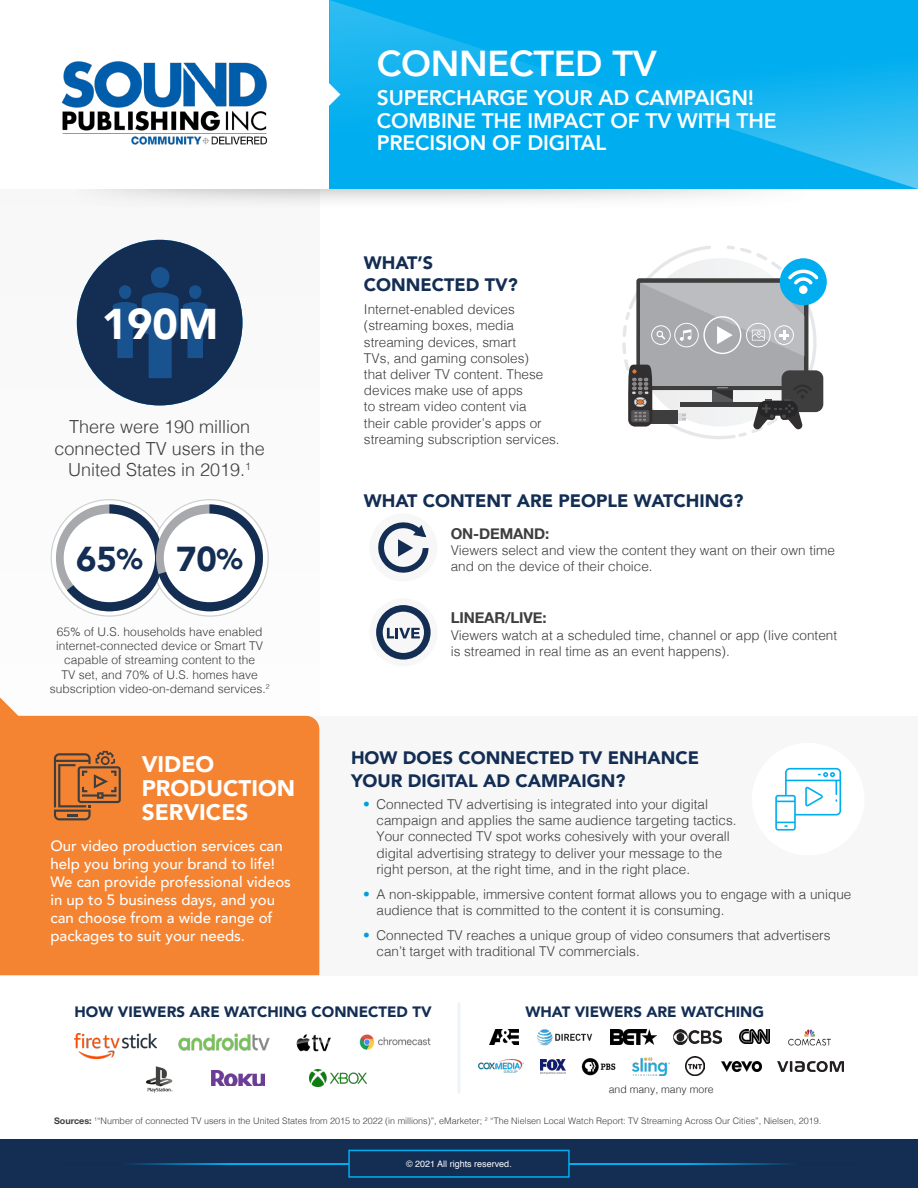
<style>
.page{position:relative;width:918px;height:1188px;background:#fff}
.page>*{position:absolute;margin:0;border:0;box-sizing:border-box;transform-origin:0 0}
.t1{font:900 42.9px "Avenir";color:#fff}
.t2{font:800 36px "Avenir";letter-spacing:-.01em;color:#fff}
.t3{font:900 34.5px "Avenir";color:#132d53}
.t4{font:900 22.5px/24px "Avenir";color:#fff}
.t5{font:800 21px/22.5px "Avenir";letter-spacing:-.01em;color:#fff}
.t6{font:900 18px/22.5px "Avenir";color:#132d53}
.t7{font:300 18px/21.6px "Helvetica";color:#3e3e3f;text-align:center}
.t8{font:500 15px/18px "Avenir";color:#fff}
.t9{font:900 15px "Avenir";color:#132d53}
.t10{font:700 15px "Helvetica Neue";letter-spacing:-.01em;color:#3e3e3f}
.t11{font:300 13.5px/16.2px "Helvetica";color:#3e3e3f}
.t12{font:300 12px/14.4px "Helvetica";color:#3e3e3f;text-align:center}
.t13{font:300 10.5px "Helvetica";color:#312f30}
.t14{font:300 9px "Helvetica";color:#3e3e3f}
.t15{font:9px "Helvetica";color:#fff}
.s1{font-size:28.5px}
.s2{color:#009fda}
.s3{font-family:"Helvetica Neue";font-weight:700}
</style>
<div class="page">
<div style="left:0;top:189px;width:319px;height:699px;background:#fafafa"></div>
<div style="left:0;top:716px;width:918px;height:259px;background:#f7f7f8"></div>
<svg style="left:780px;top:258px;width:47px;height:47px"></svg>
<svg style="left:622px;top:245px;width:201px;height:194px"></svg>
<div style="left:369px;top:513px;width:68px;height:69px;background:#f7f7f8;border-radius:50%"></div>
<svg style="left:378px;top:522px;width:51px;height:51px"></svg>
<div style="left:369px;top:598px;width:68px;height:68px;background:#f7f7f8;border-radius:50%"></div>
<svg style="left:387px;top:628px;width:33px;height:10px"></svg>
<div style="left:376px;top:605px;width:55px;height:55px;border:7px solid #132d53;border-radius:50%"></div>
<hr style="left:458px;top:1004px;width:2px;height:88px;background:#ebf5f9">
<img style="left:211px;top:1070px;width:53px;height:16px">
<img style="left:146px;top:1066px;width:27px;height:27px">
<img style="left:309px;top:1070px;width:58px;height:17px">
<img style="left:75px;top:1034px;width:82px;height:24px">
<img style="left:178px;top:1034px;width:92px;height:16px">
<img style="left:297px;top:1034px;width:34px;height:18px">
<img style="left:359px;top:1034px;width:72px;height:16px">
<img style="left:490px;top:1030px;width:29px;height:15px">
<img style="left:537px;top:1029px;width:56px;height:17px">
<img style="left:611px;top:1030px;width:45px;height:14px">
<img style="left:674px;top:1030px;width:48px;height:14px">
<img style="left:739px;top:1030px;width:30px;height:13px">
<img style="left:788px;top:1029px;width:43px;height:17px">
<img style="left:479px;top:1059px;width:45px;height:14px">
<img style="left:540px;top:1059px;width:25px;height:14px">
<img style="left:582px;top:1058px;width:33px;height:18px">
<img style="left:633px;top:1057px;width:37px;height:18px">
<img style="left:686px;top:1056px;width:19px;height:19px">
<img style="left:721px;top:1061px;width:41px;height:11px">
<img style="left:778px;top:1061px;width:66px;height:11px">
<div style="left:77px;top:240px;width:165px;height:165px;background:#132d53;border-radius:50%"></div>
<div style="left:151px;top:267px;width:18px;height:21px;background:#18538f;border-radius:9px"></div>
<div style="left:119px;top:285px;width:12px;height:14px;background:#18538f;border-radius:6px"></div>
<svg style="left:113px;top:293px;width:95px;height:85px"></svg>
<div style="left:189px;top:285px;width:12px;height:14px;background:#18538f;border-radius:6px"></div>
<svg style="left:51px;top:500px;width:117px;height:116px"></svg>
<svg style="left:152px;top:500px;width:116px;height:116px"></svg>
<svg style="left:56px;top:504px;width:107px;height:107px"></svg>
<svg style="left:67px;top:504px;width:196px;height:107px"></svg>
<div style="left:164px;top:514px;width:91px;height:88px;background:#fff;border-radius:50%"></div>
<div style="left:0;top:716px;width:319px;height:259px;background:#f58432"></div>
<svg style="left:0;top:697px;width:26px;height:26px"></svg>
<svg style="left:54px;top:751px;width:67px;height:69px;background:#bf6f35"></svg>
<div style="left:752px;top:743px;width:112px;height:113px;background:#fff;border-radius:50%"></div>
<svg style="left:775px;top:768px;width:66px;height:63px"></svg>
<img style="left:61px;top:61px;width:206px;height:84px">
<svg style="left:329px;top:0;width:589px;height:189px;background:#09b0ef"></svg>
<svg style="left:329px;top:83px;width:11px;height:23px"></svg>
<div style="left:0;top:1139px;width:918px;height:49px;background:#132d53"></div>
<div style="left:348px;top:1150px;width:222px;height:28px;border:2px solid #00aeef"></div>
<hr style="left:61px;top:1163px;width:288px;height:2px;background:#00aeef">
<hr style="left:569px;top:1163px;width:288px;height:2px;background:#00aeef">
<p class="t1" style="left:102px;top:288px;width:118px">190M</p>
<p class="t7" style="left:55px;top:415px;width:212px">There were 190 million connected TV users in the<br>United States in 2019.<sup>1</sup></p>
<p class="t3" style="left:76px;top:529px;width:68px">65<span class="s1">%</span></p>
<p class="t3" style="left:176px;top:529px;width:68px">70<span class="s1">%</span></p>
<p class="t12" style="left:50px;top:623px;width:221px">65% of U.S. households have enabled internet-connected device or Smart TV capable of streaming content to the<br>TV set, and 70% of U.S. homes have subscription video-on-demand services.<sup>2</sup></p>
<p class="t4" style="left:142px;top:752px;width:155px">VIDEO<br>PRODUCTION<br>SERVICES</p>
<p class="t8" style="left:50px;top:836px;width:242px">Our video production services can help you bring your brand to life!<br>We can provide professional videos in up to 5 business days, and you can choose from a wide range of packages to suit your needs.</p>
<p class="t2" style="left:377px;top:36px;width:281px">CONNECTED TV</p>
<p class="t5" style="left:377px;top:87px;width:379px">SUPERCHARGE YOUR AD CAMPAIGN!</p>
<p class="t5" style="left:377px;top:109px;width:401px">COMBINE THE IMPACT OF TV WITH THE<br>PRECISION OF DIGITAL</p>
<p class="t6" style="left:364px;top:251px;width:155px">WHAT’S<br>CONNECTED TV?</p>
<p class="t11" style="left:364px;top:300px;width:197px">Internet-enabled devices (streaming boxes, media streaming devices, smart<br>TVs, and gaming consoles)<br>that deliver TV content. These devices make use of apps<br>to stream video content via<br>their cable provider’s apps or streaming subscription services.</p>
<p class="t6" style="left:364px;top:489px;width:381px">WHAT CONTENT ARE PEOPLE WATCHING?</p>
<p class="t10" style="left:451px;top:522px;width:100px">ON-DEMAND:</p>
<p class="t11" style="left:451px;top:541px;width:386px">Viewers select and view the content they want on their own time and on the device of their choice.</p>
<p class="t10" style="left:451px;top:606px;width:97px">LINEAR/LIVE:</p>
<p class="t11" style="left:451px;top:626px;width:388px">Viewers watch at a scheduled time, channel or app (live content is streamed in real time as an event happens).</p>
<p class="t6" style="left:351px;top:746px;width:350px">HOW DOES CONNECTED TV ENHANCE<br>YOUR DIGITAL AD CAMPAIGN?</p>
<p class="t11" style="left:376px;top:795px;width:362px;text-indent:-14px"><span class="s2">•</span> Connected TV advertising is integrated into your digital campaign and applies the same audience targeting tactics.<br>Your connected TV spot works cohesively with your overall digital advertising strategy to deliver your message to the right person, at the right time, and in the right place.</p>
<p class="t11" style="left:376px;top:885px;width:476px;text-indent:-14px"><span class="s2">•</span> A non-skippable, immersive content format allows you to engage with a unique audience that is committed to the content it is consuming.</p>
<p class="t11" style="left:376px;top:926px;width:455px;text-indent:-14px"><span class="s2">•</span> Connected TV reaches a unique group of video consumers that advertisers can’t target with traditional TV commercials.</p>
<p class="t9" style="left:75px;top:999px;width:359px">HOW VIEWERS ARE WATCHING CONNECTED TV</p>
<p class="t9" style="left:526px;top:999px;width:240px">WHAT VIEWERS ARE WATCHING</p>
<p class="t13" style="left:609px;top:1080px;width:107px">and many, many more</p>
<p class="t14" style="left:54px;top:1113px;width:769px"><span class="s3">Sources:</span> <sup>1</sup>“Number of connected TV users in the United States from 2015 to 2022 (in millions)”, eMarketer; <sup>2</sup> “The Nielsen Local Watch Report: TV Streaming Across Our Cities”, Nielsen, 2019.</p>
<p class="t15" style="left:406px;top:1157px;width:107px">© 2021 All rights reserved.</p>
</div>
